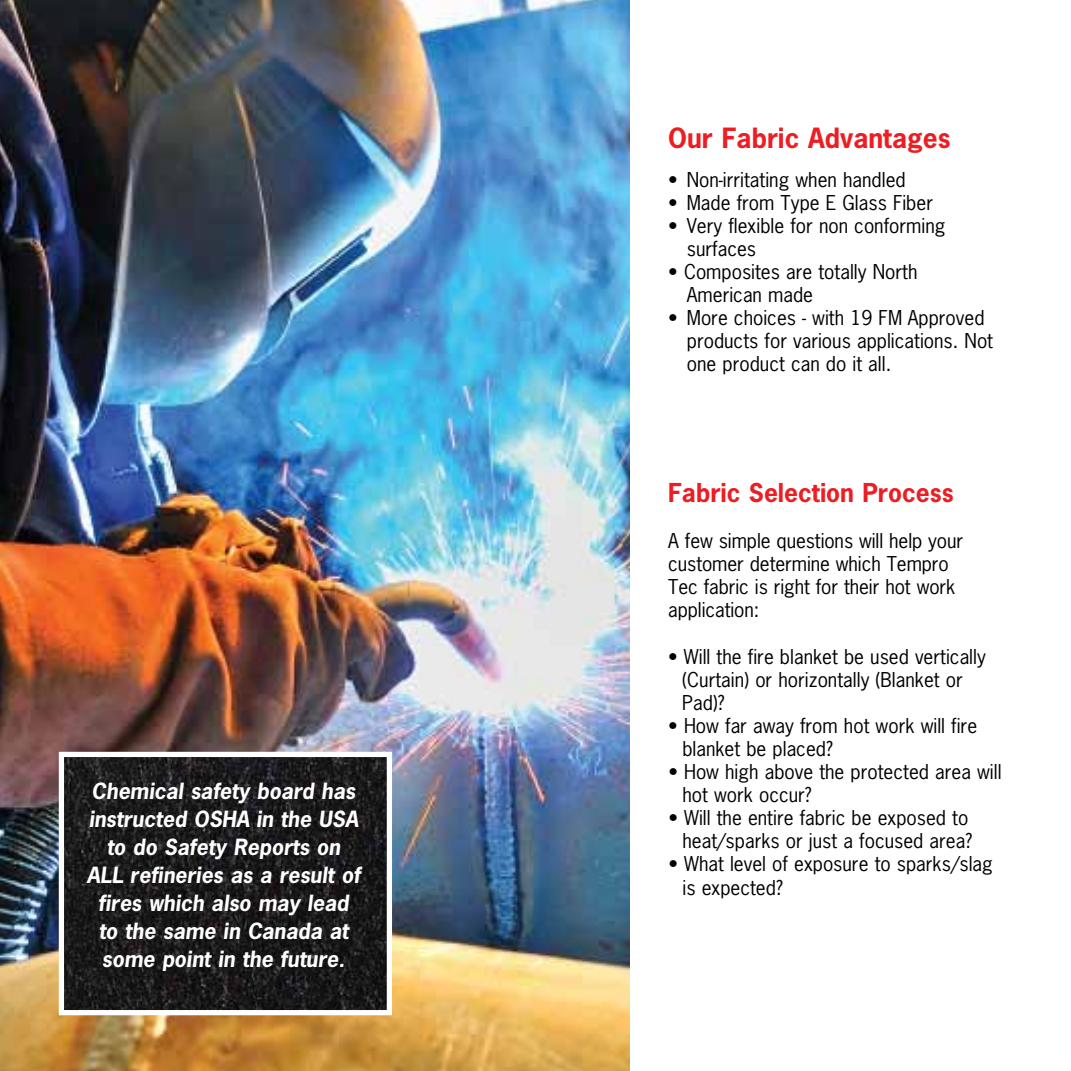
<style>
.page{position:relative;width:1071px;height:1071px;background:#fff}
.page>*{position:absolute;margin:0;border:0;box-sizing:border-box;transform-origin:0 0}
.t1{font:700 26.25px "News Gothic Std";color:#ed1d24}
.t2{font:700 24.5px "News Gothic Std";color:#ed1d24}
.t3{font:italic 700 21px/28px "News Gothic Std";color:#fff;text-align:center}
.t4{font:19.25px/23.1px "News Gothic Std";color:#000}
</style>
<div class="page">
<img style="left:0;top:0;width:630px;height:1071px">
<img style="left:65px;top:758px;width:321px;height:251px">
<div style="left:59px;top:752px;width:333px;height:263px;border:5px solid #fff"></div>
<p class="t3" style="left:87px;top:778px;width:275px">Chemical safety board has instructed OSHA in the USA to do Safety Reports on<br>ALL refineries as a result of fires which also may lead to the same in Canada at some point in the future.</p>
<h1 class="t1" style="left:668px;top:120px;width:284px">Our Fabric Advantages</h1>
<p class="t4" style="left:668px;top:168px;width:239px">• Non-irritating when handled</p>
<p class="t4" style="left:668px;top:191px;width:266px">• Made from Type E Glass Fiber</p>
<p class="t4" style="left:687px;top:214px;width:260px;text-indent:-18px">• Very flexible for non conforming surfaces</p>
<p class="t4" style="left:687px;top:260px;width:232px;text-indent:-18px">• Composites are totally North<br>American made</p>
<p class="t4" style="left:687px;top:306px;width:308px;text-indent:-19px">• More choices - with 19 FM Approved products for various applications. Not one product can do it all.</p>
<p class="t2" style="left:668px;top:477px;width:287px">Fabric Selection Process</p>
<p class="t4" style="left:668px;top:529px;width:296px">A few simple questions will help your customer determine which Tempro<br>Tec fabric is right for their hot work application:</p>
<p class="t4" style="left:682px;top:645px;width:305px;text-indent:-14px">• Will the fire blanket be used vertically (Curtain) or horizontally (Blanket or<br>Pad)?</p>
<p class="t4" style="left:682px;top:714px;width:296px;text-indent:-14px">• How far away from hot work will fire blanket be placed?</p>
<p class="t4" style="left:682px;top:760px;width:321px;text-indent:-14px">• How high above the protected area will hot work occur?</p>
<p class="t4" style="left:668px;top:806px;width:305px;text-align:right">• Will the entire fabric be exposed to heat/sparks or just a focused area?</p>
<p class="t4" style="left:682px;top:852px;width:312px;text-indent:-14px">• What level of exposure to sparks/slag is expected?</p>
</div>
